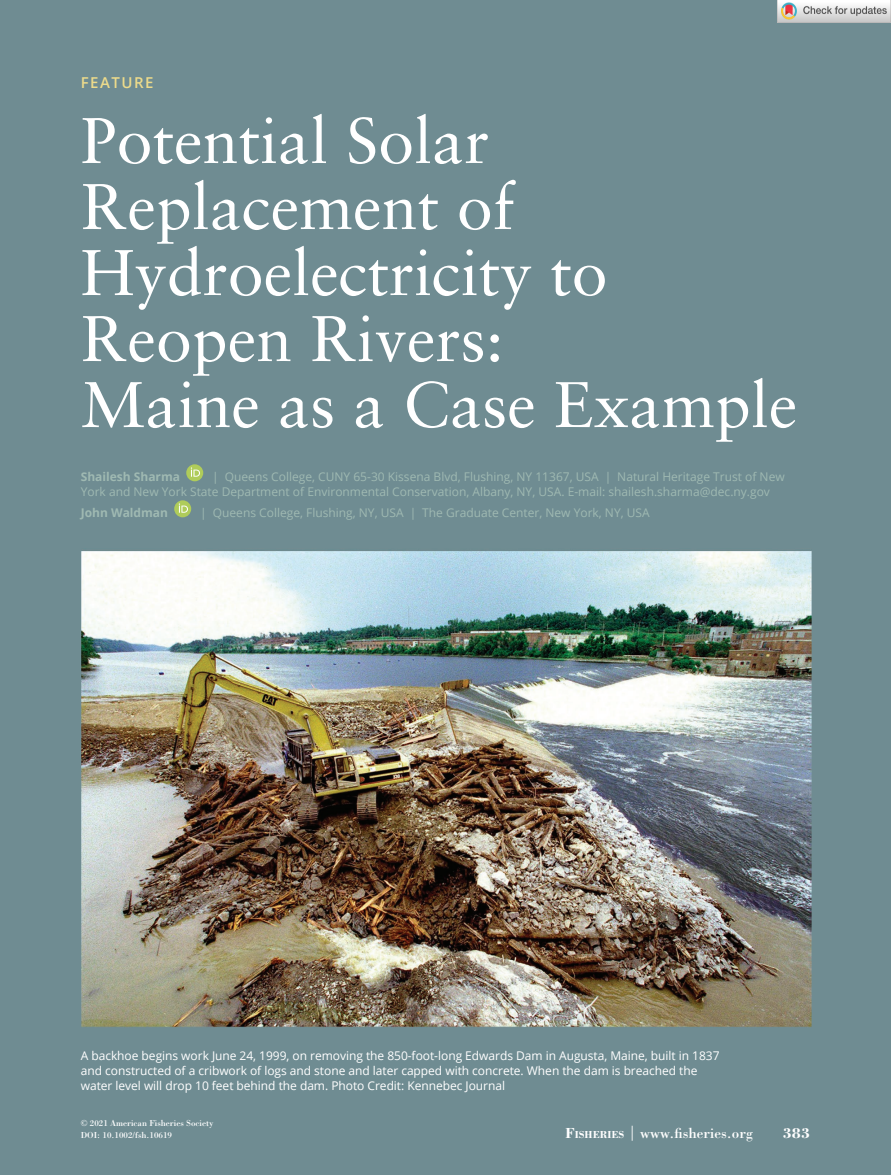
<style>
.page{position:relative;width:891px;height:1175px;background:#fff}
.page>*{position:absolute;margin:0;border:0;box-sizing:border-box;transform-origin:0 0}
.t1{font:64.5px/66px "Sabon LT Std";color:#fff}
.t2{font:15px "Bodoni Std";color:#fff}
.t3{font:600 15px "Open Sans";letter-spacing:.1em;color:#eddb8b}
.t4{font:700 15px "Bodoni Std";color:#fff}
.t5{font:12px/15px "Open Sans";color:#9fb9b2}
.t6{font:12px/15px "Open Sans";letter-spacing:-.005em;color:#fff}
.t7{font:700 12px "Open Sans";color:#9fb9b2}
.t8{font:9px/12px "Bodoni Std";color:#fff}
.s1{font-weight:700}
.s2{font-weight:700;font-size:10.5px}
</style>
<div class="page">
<div style="left:0;top:0;width:891px;height:1174px;background:#6f8c92"></div>
<div style="left:186px;top:464px;width:17px;height:17px;background:#afcc5a;border-radius:50%"></div>
<svg style="left:191px;top:467px;width:9px;height:9px"></svg>
<div style="left:174px;top:500px;width:17px;height:17px;background:#afcc5a;border-radius:50%"></div>
<svg style="left:179px;top:503px;width:9px;height:9px"></svg>
<img style="left:82px;top:551px;width:730px;height:476px">
<img style="left:777px;top:0;width:114px;height:22px">
<p class="t3" style="left:81px;top:72px;width:74px">FEATURE</p>
<h1 class="t1" style="left:81px;top:107px;width:718px">Potential Solar<br>Replacement of<br>Hydroelectricity to<br>Reopen Rivers:<br>Maine as a Case Example</h1>
<p class="t7" style="left:81px;top:468px;width:101px">Shailesh Sharma</p>
<p class="t5" style="left:81px;top:469px;width:705px;text-indent:131px">| Queens College, CUNY 65-30 Kissena Blvd, Flushing, NY 11367, USA | Natural Heritage Trust of New<br>York and New York State Department of Environmental Conservation, Albany, NY, USA. E-mail: shailesh.sharma@dec.ny.gov</p>
<p class="t7" style="left:81px;top:504px;width:89px">John Waldman</p>
<p class="t5" style="left:200px;top:505px;width:451px">| Queens College, Flushing, NY, USA | The Graduate Center, New York, NY, USA</p>
<p class="t6" style="left:81px;top:1047px;width:640px">A backhoe begins work June 24, 1999, on removing the 850-foot-long Edwards Dam in Augusta, Maine, built in 1837 and constructed of a cribwork of logs and stone and later capped with concrete. When the dam is breached the water level will drop 10 feet behind the dam. Photo Credit: Kennebec Journal</p>
<p class="t8" style="left:81px;top:1116px;width:134px">© 2021 American Fisheries Society<br>DOI: 10.1002/fsh.10619</p>
<p class="t2" style="left:566px;top:1123px;width:189px"><span class="s1">F</span><span class="s2">ISHERIES</span> | www.fisheries.org</p>
<p class="t4" style="left:783px;top:1123px;width:29px">383</p>
</div>
